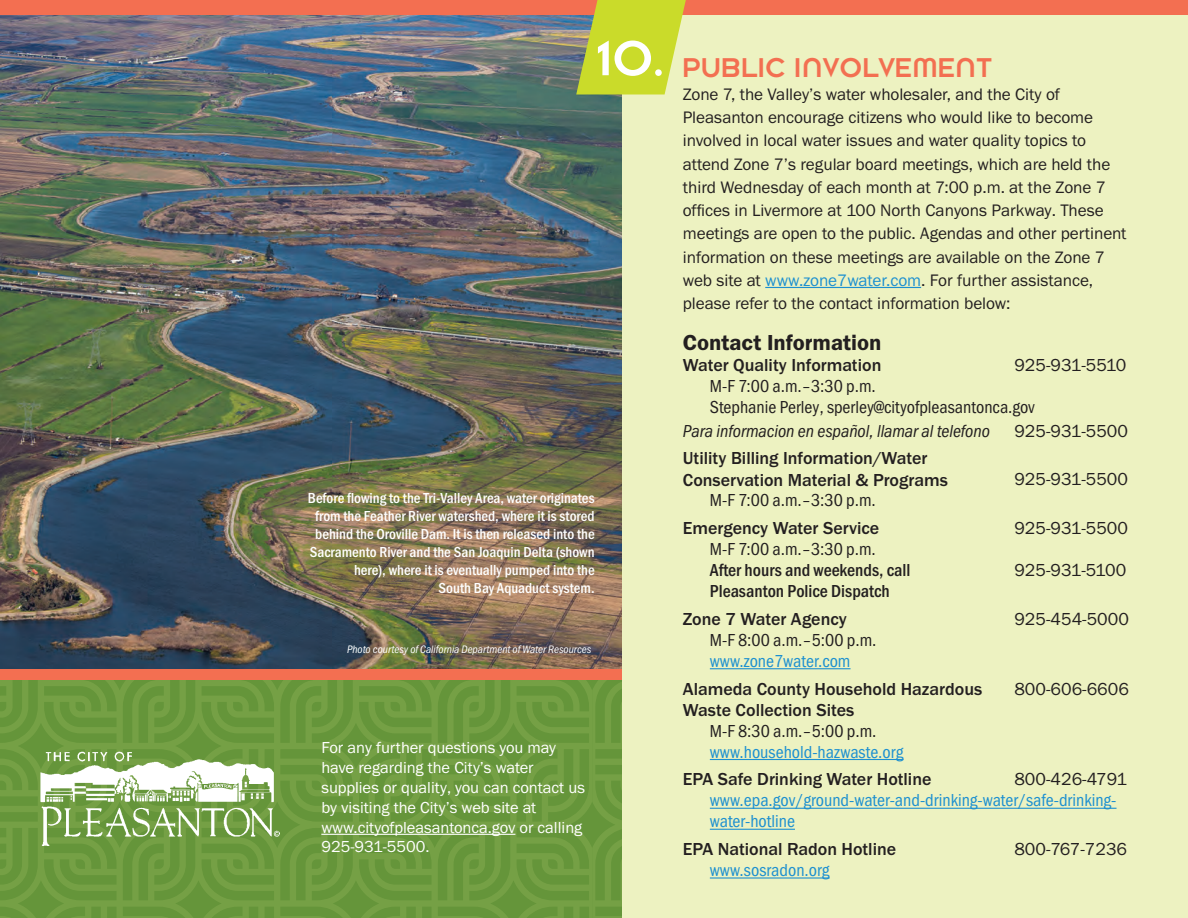
<style>
.page{position:relative;width:1188px;height:918px;background:#fff}
.page>*{position:absolute;margin:0;border:0;box-sizing:border-box;transform-origin:0 0}
.t1{font:54.15px "Dessau Pro Zwei";color:#fff}
.t2{font:30px "Dessau Pro Zwei";color:#f36f51}
.t3{font:600 22.5px "Franklin Gothic FS";color:#231f20}
.t4{font:500 18px "Franklin Gothic FS";color:#231f20}
.t5{font:condensed 18px "Franklin Gothic FS";color:#231f20}
.t6{font:condensed 18px/21px "Franklin Gothic FS";color:#1d90d0}
.t7{font:18px "Franklin Gothic FS";color:#231f20}
.t8{font:500 condensed 18px "Franklin Gothic FS";color:#231f20}
.t9{font:italic condensed 18px "Franklin Gothic FS";letter-spacing:-.005em;color:#231f20}
.t10{font:17.25px/23.2px "Franklin Gothic FS";letter-spacing:-.005em;color:#231f20}
.t11{font:16.5px/19.8px "Franklin Gothic FS";color:#fff}
.t12{font:500 condensed 15px/18px "Franklin Gothic FS";color:#fff;text-align:right}
.t13{font:italic condensed 11.25px "Franklin Gothic FS";color:#fff}
.s1{color:#1d90d0}
</style>
<div class="page">
<div style="left:0;top:666px;width:1188px;height:23px;background:#f36f51"></div>
<svg style="left:0;top:681px;width:592px;height:237px;background:#6c993e"></svg>
<svg style="left:592px;top:681px;width:30px;height:237px;background:#6b993e"></svg>
<img style="left:0;top:14px;width:622px;height:655px">
<div style="left:622px;top:12px;width:566px;height:906px;background:#edf2c1"></div>
<div style="left:0;top:0;width:1188px;height:14px;background:#f36f51"></div>
<hr style="left:765px;top:287px;width:156px;height:1px;background:#1d90d0">
<hr style="left:710px;top:668px;width:141px;height:1px;background:#1d90d0">
<hr style="left:710px;top:759px;width:193px;height:1px;background:#1d90d0">
<hr style="left:710px;top:808px;width:407px;height:1px;background:#1d90d0">
<hr style="left:710px;top:829px;width:85px;height:1px;background:#1d90d0">
<hr style="left:710px;top:877px;width:120px;height:2px;background:#1d90d0">
<svg style="left:576px;top:0;width:110px;height:94px;background:#c8d340"></svg>
<hr style="left:321px;top:834px;width:194px;height:1px;background:#fff">
<img style="left:39px;top:751px;width:241px;height:97px">
<p class="t1" style="left:594px;top:30px;width:73px">10.</p>
<p class="t12" style="left:308px;top:489px;width:288px">Before flowing to the Tri-Valley Area, water originates from the Feather River watershed, where it is stored behind the Oroville Dam. It is then released into the Sacramento River and the San Joaquin Delta (shown here), where it is eventually pumped into the<br>South Bay Aquaduct system.</p>
<p class="t13" style="left:347px;top:644px;width:246px">Photo courtesy of California Department of Water Resources</p>
<p class="t11" style="left:321px;top:738px;width:265px">For any further questions you may have regarding the City’s water supplies or quality, you can contact us by visiting the City’s web site at www.cityofpleasantonca.gov or calling<br>925-931-5500.</p>
<p class="t2" style="left:683px;top:51px;width:311px">PUBLIC INVOLVEMENT</p>
<p class="t10" style="left:683px;top:83px;width:445px">Zone 7, the Valley’s water wholesaler, and the City of Pleasanton encourage citizens who would like to become involved in local water issues and water quality topics to attend Zone 7’s regular board meetings, which are held the third Wednesday of each month at 7:00 p.m. at the Zone 7 offices in Livermore at 100 North Canyons Parkway. These meetings are open to the public. Agendas and other pertinent information on these meetings are available on the Zone 7 web site at <span class="s1">www.zone7water.com</span>. For further assistance, please refer to the contact information below:</p>
<p class="t3" style="left:683px;top:329px;width:200px">Contact Information</p>
<p class="t4" style="left:683px;top:354px;width:200px">Water Quality Information</p>
<p class="t7" style="left:1014px;top:355px;width:113px">925-931-5510</p>
<p class="t5" style="left:710px;top:375px;width:168px">M-F 7:00 a.m.–3:30 p.m.</p>
<p class="t5" style="left:710px;top:396px;width:327px">Stephanie Perley, sperley@cityofpleasantonca.gov</p>
<p class="t9" style="left:683px;top:421px;width:309px">Para informacion en español, llamar al telefono</p>
<p class="t7" style="left:1014px;top:421px;width:115px">925-931-5500</p>
<p class="t4" style="left:683px;top:448px;width:246px">Utility Billing Information/Water</p>
<p class="t4" style="left:683px;top:469px;width:267px">Conservation Material &amp; Programs</p>
<p class="t7" style="left:1014px;top:470px;width:115px">925-931-5500</p>
<p class="t5" style="left:710px;top:490px;width:168px">M-F 7:00 a.m.–3:30 p.m.</p>
<p class="t4" style="left:683px;top:518px;width:198px">Emergency Water Service</p>
<p class="t7" style="left:1014px;top:518px;width:115px">925-931-5500</p>
<p class="t5" style="left:710px;top:539px;width:168px">M-F 7:00 a.m.–3:30 p.m.</p>
<p class="t8" style="left:710px;top:560px;width:202px">After hours and weekends, call</p>
<p class="t7" style="left:1014px;top:560px;width:113px">925-931-5100</p>
<p class="t8" style="left:710px;top:581px;width:182px">Pleasanton Police Dispatch</p>
<p class="t4" style="left:683px;top:609px;width:165px">Zone 7 Water Agency</p>
<p class="t7" style="left:1014px;top:609px;width:116px">925-454-5000</p>
<p class="t5" style="left:710px;top:630px;width:168px">M-F 8:00 a.m.–5:00 p.m.</p>
<p class="t6" style="left:710px;top:651px;width:142px">www.zone7water.com</p>
<p class="t4" style="left:683px;top:679px;width:301px">Alameda County Household Hazardous</p>
<p class="t7" style="left:1014px;top:679px;width:116px">800-606-6606</p>
<p class="t4" style="left:683px;top:700px;width:173px">Waste Collection Sites</p>
<p class="t5" style="left:710px;top:721px;width:168px">M-F 8:30 a.m.–5:00 p.m.</p>
<p class="t6" style="left:710px;top:741px;width:195px">www.household-hazwaste.org</p>
<p class="t4" style="left:683px;top:769px;width:250px">EPA Safe Drinking Water Hotline</p>
<p class="t7" style="left:1014px;top:770px;width:114px">800-426-4791</p>
<p class="t6" style="left:710px;top:790px;width:408px">www.epa.gov/ground-water-and-drinking-water/safe-drinking&shy;water-hotline</p>
<p class="t4" style="left:683px;top:839px;width:215px">EPA National Radon Hotline</p>
<p class="t7" style="left:1014px;top:839px;width:114px">800-767-7236</p>
<p class="t6" style="left:710px;top:860px;width:121px">www.sosradon.org</p>
</div>
